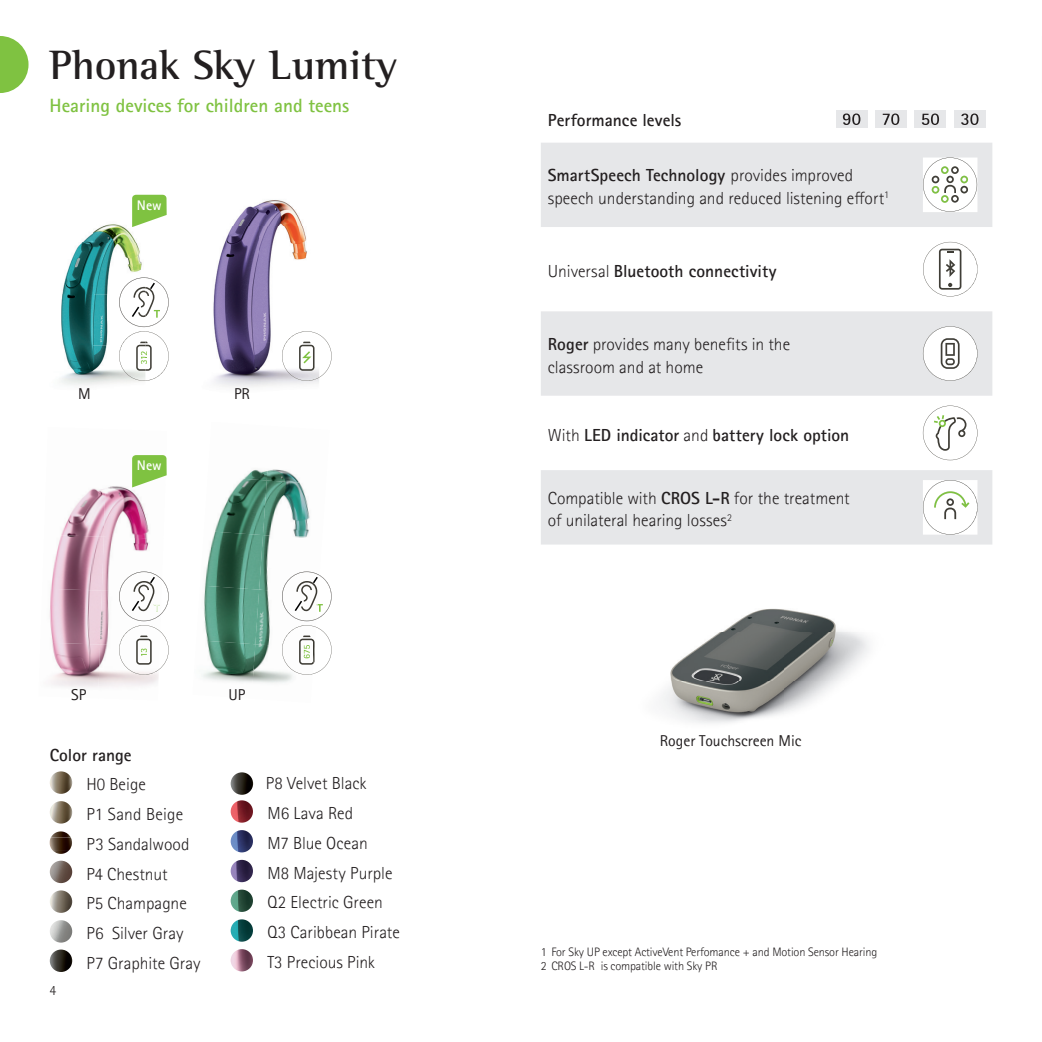
<style>
.page{position:relative;width:1042px;height:1042px;background:#fff}
.page>*{position:absolute;margin:0;border:0;box-sizing:border-box;transform-origin:0 0}
.t1{font:700 42px "Rotis Semifor Phonak";color:#231f20}
.t2{font:700 19.25px "Rotis Sansfor Phonak";color:#7fc241}
.t3{font:300 17.5px/29.8px "Rotis Sansfor Phonak";color:#231f20}
.t4{font:700 17.5px "Rotis Sansfor Phonak";color:#231f20}
.t5{font:15.75px "Rotis Sansfor Phonak";color:#231f20}
.t6{font:700 14px "Rotis Sansfor Phonak";color:#fff}
.t7{font:300 14px "Rotis Sansfor Phonak";color:#231f20}
.t8{font:300 12.25px/14.7px "Rotis Sansfor Phonak";letter-spacing:-.01em;color:#231f20}
.s1{font-weight:700}
.s2{font-weight:300}
</style>
<div class="page">
<svg style="left:541px;top:143px;width:451px;height:401px;fill:#e6e7e9"></svg>
<div style="left:954px;top:111px;width:31px;height:17px;background:#e6e7e9"></div>
<svg style="left:961px;top:113px;width:17px;height:12px"></svg>
<div style="left:915px;top:111px;width:31px;height:17px;background:#e6e7e9"></div>
<svg style="left:922px;top:113px;width:17px;height:12px"></svg>
<div style="left:875px;top:111px;width:31px;height:17px;background:#e6e7e9"></div>
<svg style="left:883px;top:113px;width:16px;height:12px"></svg>
<div style="left:836px;top:111px;width:31px;height:17px;background:#e6e7e9"></div>
<svg style="left:843px;top:113px;width:17px;height:12px"></svg>
<svg style="left:923px;top:158px;width:54px;height:54px"></svg>
<svg style="left:923px;top:242px;width:54px;height:54px"></svg>
<svg style="left:923px;top:326px;width:54px;height:55px"></svg>
<svg style="left:923px;top:406px;width:54px;height:54px"></svg>
<svg style="left:923px;top:480px;width:54px;height:55px"></svg>
<img style="left:213px;top:200px;width:106px;height:187px">
<svg style="left:319px;top:335px;width:13px;height:42px"></svg>
<img style="left:282px;top:331px;width:37px;height:50px">
<img style="left:246px;top:469px;width:21px;height:7px">
<img style="left:267px;top:469px;width:31px;height:11px">
<img style="left:215px;top:476px;width:52px;height:55px">
<img style="left:263px;top:480px;width:47px;height:55px">
<img style="left:205px;top:531px;width:58px;height:54px">
<img style="left:259px;top:535px;width:61px;height:54px">
<img style="left:204px;top:585px;width:55px;height:55px">
<img style="left:255px;top:589px;width:55px;height:55px">
<img style="left:202px;top:640px;width:53px;height:42px">
<img style="left:251px;top:644px;width:42px;height:39px">
<img style="left:282px;top:625px;width:34px;height:50px">
<img style="left:299px;top:638px;width:4px;height:27px">
<svg style="left:303px;top:627px;width:29px;height:47px"></svg>
<svg style="left:319px;top:575px;width:13px;height:43px"></svg>
<img style="left:282px;top:571px;width:37px;height:50px">
<img style="left:282px;top:572px;width:25px;height:49px">
<img style="left:660px;top:608px;width:209px;height:115px">
<svg style="left:0;top:36px;width:29px;height:57px"></svg>
<img style="left:61px;top:194px;width:84px;height:191px">
<svg style="left:132px;top:195px;width:35px;height:32px"></svg>
<img style="left:119px;top:331px;width:13px;height:50px">
<img style="left:119px;top:277px;width:13px;height:1px">
<img style="left:119px;top:278px;width:13px;height:49px">
<svg style="left:132px;top:277px;width:37px;height:104px"></svg>
<img style="left:61px;top:488px;width:43px;height:47px">
<img style="left:104px;top:486px;width:45px;height:51px">
<img style="left:50px;top:535px;width:54px;height:53px">
<img style="left:102px;top:537px;width:47px;height:53px">
<img style="left:49px;top:588px;width:53px;height:54px">
<img style="left:100px;top:590px;width:47px;height:54px">
<img style="left:51px;top:642px;width:49px;height:45px">
<img style="left:98px;top:644px;width:60px;height:43px">
<svg style="left:132px;top:455px;width:35px;height:32px"></svg>
<svg style="left:160px;top:631px;width:9px;height:38px"></svg>
<img style="left:119px;top:625px;width:41px;height:50px">
<img style="left:136px;top:638px;width:16px;height:27px">
<svg style="left:140px;top:635px;width:8px;height:2px"></svg>
<svg style="left:141px;top:648px;width:6px;height:8px"></svg>
<img style="left:119px;top:571px;width:43px;height:50px">
<img style="left:119px;top:572px;width:25px;height:49px">
<svg style="left:154px;top:579px;width:15px;height:35px"></svg>
<img style="left:50px;top:771px;width:22px;height:23px">
<img style="left:50px;top:801px;width:22px;height:22px">
<img style="left:50px;top:860px;width:22px;height:23px">
<img style="left:50px;top:890px;width:22px;height:23px">
<img style="left:50px;top:920px;width:22px;height:22px">
<img style="left:231px;top:772px;width:22px;height:23px;border-radius:11px">
<img style="left:231px;top:800px;width:22px;height:22px;border-radius:11px">
<img style="left:231px;top:830px;width:22px;height:22px;border-radius:11px">
<img style="left:231px;top:860px;width:22px;height:22px;border-radius:11px">
<img style="left:231px;top:889px;width:22px;height:23px;border-radius:11px">
<img style="left:231px;top:919px;width:22px;height:22px;border-radius:11px">
<img style="left:231px;top:949px;width:22px;height:22px;border-radius:11px">
<img style="left:50px;top:837px;width:22px;height:13px">
<img style="left:50px;top:949px;width:22px;height:23px">
<h1 class="t1" style="left:50px;top:50px;width:350px">Phonak Sky Lumity</h1>
<p class="t2" style="left:50px;top:98px;width:301px">Hearing devices for children and teens</p>
<p class="t6" style="left:137px;top:200px;width:26px">New</p>
<p class="t5" style="left:78px;top:388px;width:14px">M</p>
<p class="t6" style="left:137px;top:460px;width:26px">New</p>
<p class="t5" style="left:234px;top:388px;width:18px">PR</p>
<p class="t5" style="left:71px;top:689px;width:17px">SP</p>
<p class="t5" style="left:228px;top:689px;width:18px">UP</p>
<p class="t4" style="left:50px;top:748px;width:83px">Color range</p>
<p class="t3" style="left:87px;top:770px;width:116px">H0 Beige<br>P1 Sand Beige<br>P3 Sandalwood<br>P4 Chestnut<br>P5 Champagne<br>P6 Silver Gray<br>P7 Graphite Gray</p>
<p class="t3" style="left:266px;top:770px;width:136px">P8 Velvet Black<br>M6 Lava Red<br>M7 Blue Ocean<br>M8 Majesty Purple<br>Q2 Electric Green<br>Q3 Caribbean Pirate<br>T3 Precious Pink</p>
<p class="t7" style="left:50px;top:984px;width:8px">4</p>
<p class="t4" style="left:548px;top:113px;width:135px">Performance levels</p>
<p class="t3" style="left:548px;top:165px;width:343px;line-height:22.8px"><span class="s1">SmartSpeech Technology</span> provides improved speech understanding and reduced listening e昀昀ort<sup>1</sup></p>
<p class="t4" style="left:548px;top:264px;width:230px"><span class="s2">Universal</span> Bluetooth connectivity</p>
<p class="t3" style="left:548px;top:333px;width:244px;line-height:22.8px"><span class="s1">Roger</span> provides many benefits in the classroom and at home</p>
<p class="t4" style="left:548px;top:428px;width:303px"><span class="s2">With</span> LED indicator <span class="s2">and</span> battery lock option</p>
<p class="t3" style="left:548px;top:487px;width:303px;line-height:22.8px">Compatible with <span class="s1">CROS L-R</span> for the treatment of unilateral hearing losses<sup>2</sup></p>
<p class="t5" style="left:660px;top:735px;width:143px">Roger Touchscreen Mic</p>
<p class="t8" style="left:541px;top:945px;width:338px">1 For Sky UP except ActiveVent Perfomance + and Motion Sensor Hearing<br>2 CROS L-R is compatible with Sky PR</p>
</div>
